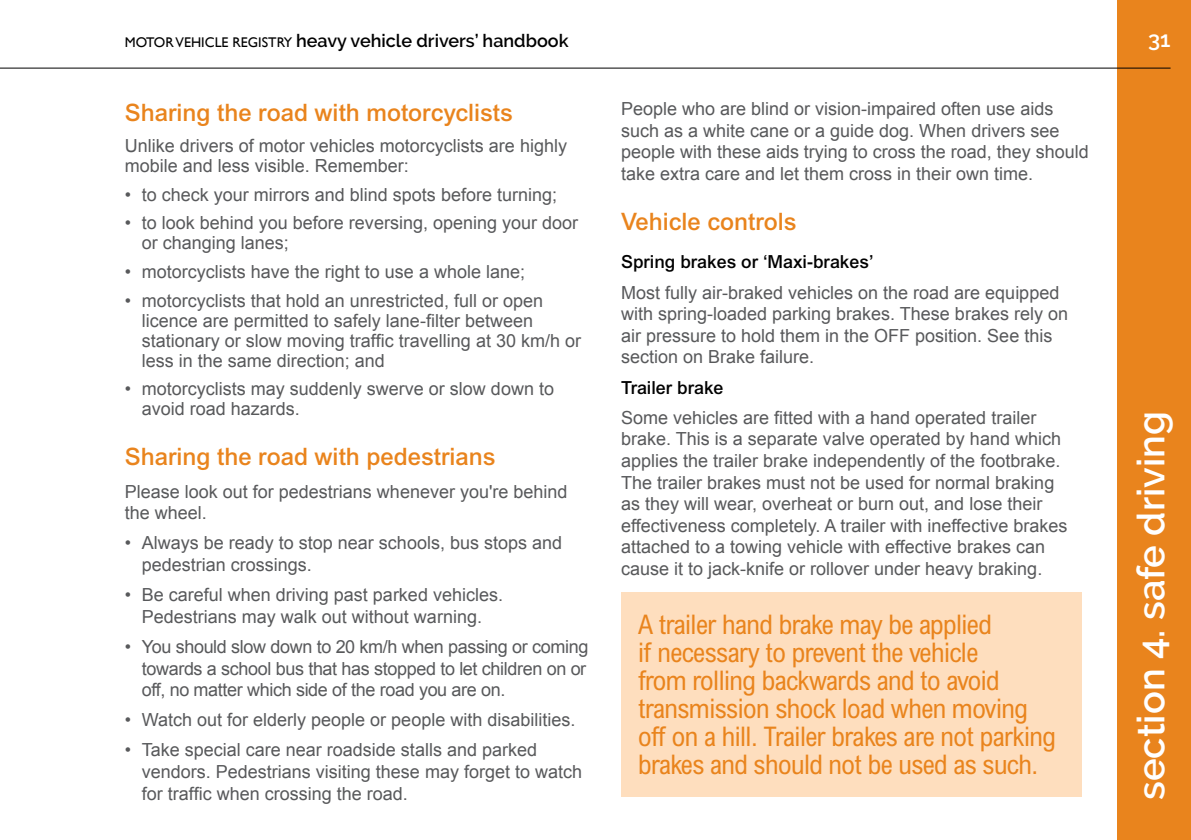
<style>
.page{position:relative;width:1191px;height:840px;background:#fff}
.page>*{position:absolute;margin:0;border:0;box-sizing:border-box;transform-origin:0 0}
.t1{font:600 38px "Raleway";color:#fff}
.t2{font:condensed 27px/28px "Arial";letter-spacing:-.02em;color:#e9841d}
.t3{font:500 24px "Arial";color:#e9841d}
.t4{font:600 22px "Raleway";color:#fff}
.t5{font:18px/21.6px "Arial";color:#58595b}
.t6{font:600 18px "Raleway";color:#000}
.t7{font:500 18px "Arial";color:#000}
.s1{font-family:"Gill Sans";font-weight:400;font-size:14px}
</style>
<div class="page">
<div style="left:1117px;top:0;width:74px;height:839px;background:#e9841d"></div>
<hr style="left:0;top:68px;width:1170px;height:1px;background:#000">
<div style="left:621px;top:591px;width:460px;height:205px;background:#fedebe"></div>
<p class="t6" style="left:125px;top:31px;width:445px"><span class="s1">MOTOR VEHICLE REGISTRY</span> heavy vehicle drivers’ handbook</p>
<h3 class="t3" style="left:125px;top:98px;width:390px">Sharing the road with motorcyclists</h3>
<p class="t5" style="left:125px;top:136px;width:444px;line-height:20px">Unlike drivers of motor vehicles motorcyclists are highly mobile and less visible. Remember:</p>
<p class="t5" style="left:125px;top:184px;width:434px">• to check your mirrors and blind spots before turning;</p>
<p class="t5" style="left:142px;top:213px;width:438px;line-height:20px;text-indent:-17px">• to look behind you before reversing, opening your door or changing lanes;</p>
<p class="t5" style="left:125px;top:261px;width:402px">• motorcyclists have the right to use a whole lane;</p>
<p class="t5" style="left:142px;top:290px;width:441px;line-height:20px;text-indent:-17px">• motorcyclists that hold an unrestricted, full or open licence are permitted to safely lane-filter between stationary or slow moving traffic travelling at 30 km/h or less in the same direction; and</p>
<p class="t5" style="left:142px;top:379px;width:414px;line-height:20px;text-indent:-17px">• motorcyclists may suddenly swerve or slow down to avoid road hazards.</p>
<h3 class="t3" style="left:125px;top:442px;width:372px">Sharing the road with pedestrians</h3>
<p class="t5" style="left:125px;top:480px;width:444px">Please look out for pedestrians whenever you're behind the wheel.</p>
<p class="t5" style="left:142px;top:532px;width:422px;text-indent:-17px">• Always be ready to stop near schools, bus stops and pedestrian crossings.</p>
<p class="t5" style="left:125px;top:584px;width:380px;text-align:center">• Be careful when driving past parked vehicles.<br>Pedestrians may walk out without warning.</p>
<p class="t5" style="left:142px;top:635px;width:448px;text-align:justify;text-indent:-17px">• You should slow down to 20 km/h when passing or coming towards a school bus that has stopped to let children on or off, no matter which side of the road you are on.</p>
<p class="t5" style="left:125px;top:709px;width:452px">• Watch out for elderly people or people with disabilities.</p>
<p class="t5" style="left:142px;top:739px;width:442px;text-indent:-17px">• Take special care near roadside stalls and parked vendors. Pedestrians visiting these may forget to watch for traffic when crossing the road.</p>
<p class="t5" style="left:621px;top:98px;width:469px">People who are blind or vision-impaired often use aids such as a white cane or a guide dog. When drivers see people with these aids trying to cross the road, they should take extra care and let them cross in their own time.</p>
<h3 class="t3" style="left:621px;top:207px;width:177px">Vehicle controls</h3>
<p class="t7" style="left:621px;top:251px;width:254px">Spring brakes or ‘Maxi-brakes’</p>
<p class="t5" style="left:621px;top:281px;width:448px">Most fully air-braked vehicles on the road are equipped with spring-loaded parking brakes. These brakes rely on air pressure to hold them in the OFF position. See this section on Brake failure.</p>
<p class="t7" style="left:621px;top:376px;width:104px">Trailer brake</p>
<p class="t5" style="left:621px;top:406px;width:448px">Some vehicles are fitted with a hand operated trailer brake. This is a separate valve operated by hand which applies the trailer brake independently of the footbrake.<br>The trailer brakes must not be used for normal braking as they will wear, overheat or burn out, and lose their effectiveness completely. A trailer with ineffective brakes attached to a towing vehicle with effective brakes can cause it to jack-knife or rollover under heavy braking.</p>
<h2 class="t2" style="left:638px;top:609px;width:419px">A trailer hand brake may be applied<br>if necessary to prevent the vehicle<br>from rolling backwards and to avoid transmission shock load when moving off on a hill. Trailer brakes are not parking brakes and should not be used as such.</h2>
<p class="t4" style="left:1148px;top:27px;width:24px">31</p>
<h1 class="t1" style="left:1129px;top:799px;width:390px;rotate:-90deg">section 4. safe driving</h1>
</div>
